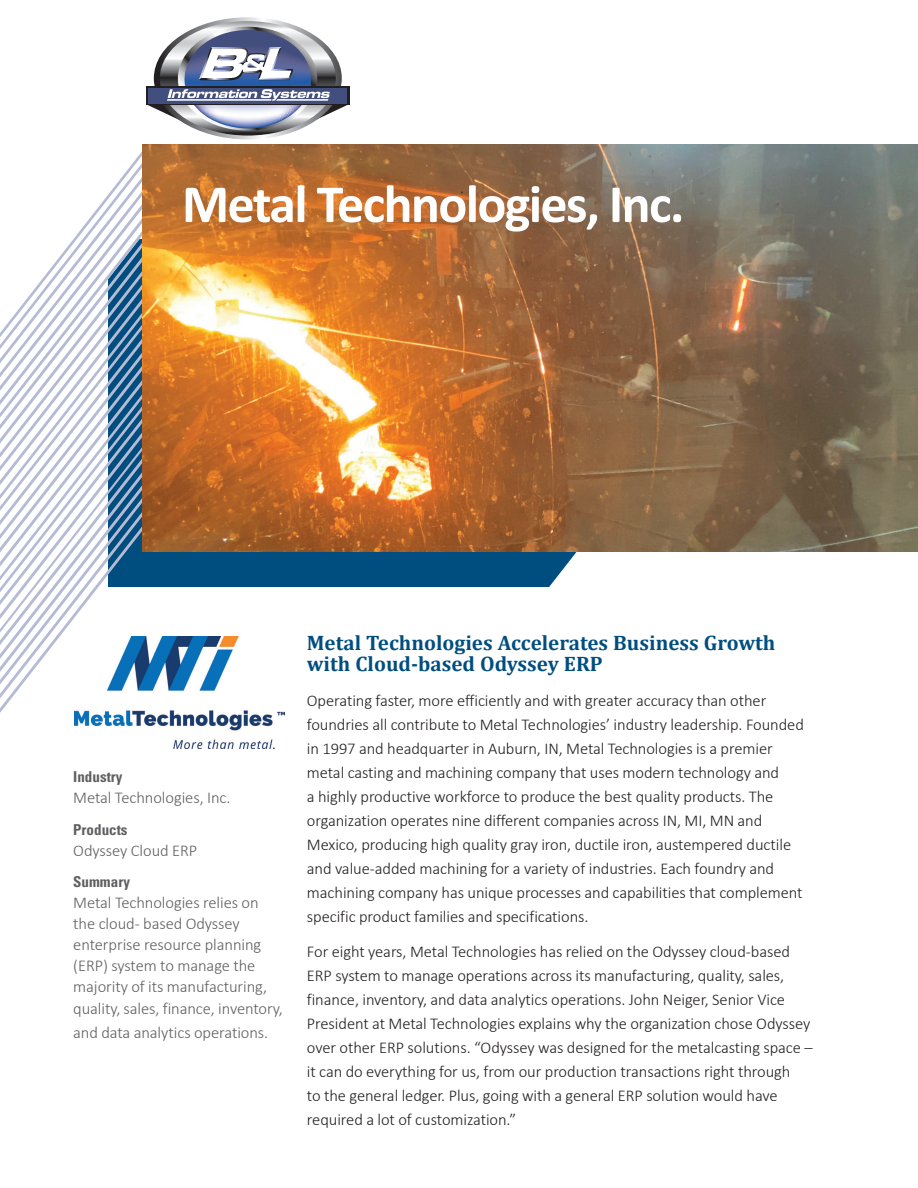
<style>
.page{position:relative;width:918px;height:1188px;background:#fff}
.page>*{position:absolute;margin:0;border:0;box-sizing:border-box;transform-origin:0 0}
.t1{font:700 54px "Calibri";letter-spacing:-.03em;color:#fff}
.t2{font:700 21px/21px "Cambria";color:#004e7f}
.t3{font:300 16.5px/24px "Calibri";letter-spacing:-.005em;color:#231f20}
.t4{font:300 16.5px/21px "Calibri";letter-spacing:-.005em;color:#5f5f62}
.t5{font:700 condensed 15px "Univers LT Std";color:#5f5f62}
</style>
<div class="page">
<svg style="left:147px;top:17px;width:201px;height:122px"></svg>
<img style="left:74px;top:637px;width:210px;height:111px">
<div style="left:108px;top:239px;width:474px;height:348px;background:#004e7f"></div>
<svg style="left:547px;top:551px;width:81px;height:36px"></svg>
<svg style="left:0;top:151px;width:181px;height:562px"></svg>
<img style="left:142px;top:145px;width:776px;height:406px">
<h1 class="t1" style="left:182px;top:166px;width:504px">Metal Technologies, Inc.</h1>
<p class="t5" style="left:73px;top:767px;width:51px">Industry</p>
<p class="t4" style="left:73px;top:786px;width:159px">Metal Technologies, Inc.</p>
<p class="t5" style="left:73px;top:820px;width:56px">Products</p>
<p class="t4" style="left:73px;top:839px;width:125px">Odyssey Cloud ERP</p>
<p class="t5" style="left:73px;top:873px;width:58px">Summary</p>
<p class="t4" style="left:73px;top:892px;width:211px">Metal Technologies relies on the cloud- based Odyssey enterprise resource planning (ERP) system to manage the majority of its manufacturing, quality, sales, finance, inventory,</p>
<p class="t4" style="left:73px;top:1021px;width:197px">and data analytics operations.</p>
<p class="t2" style="left:307px;top:632px;width:470px">Metal Technologies Accelerates Business Growth with Cloud-based Odyssey ERP</p>
<p class="t3" style="left:307px;top:688px;width:499px">Operating faster, more efficiently and with greater accuracy than other foundries all contribute to Metal Technologies’ industry leadership. Founded in 1997 and headquarter in Auburn, IN, Metal Technologies is a premier metal casting and machining company that uses modern technology and<br>a highly productive workforce to produce the best quality products. The organization operates nine different companies across IN, MI, MN and Mexico, producing high quality gray iron, ductile iron, austempered ductile and value-added machining for a variety of industries. Each foundry and machining company has unique processes and capabilities that complement specific product families and specifications.</p>
<p class="t3" style="left:307px;top:939px;width:507px">For eight years, Metal Technologies has relied on the Odyssey cloud-based ERP system to manage operations across its manufacturing, quality, sales, finance, inventory, and data analytics operations. John Neiger, Senior Vice President at Metal Technologies explains why the organization chose Odyssey over other ERP solutions. “Odyssey was designed for the metalcasting space – it can do everything for us, from our production transactions right through<br>to the general ledger. Plus, going with a general ERP solution would have required a lot of customization.”</p>
</div>
